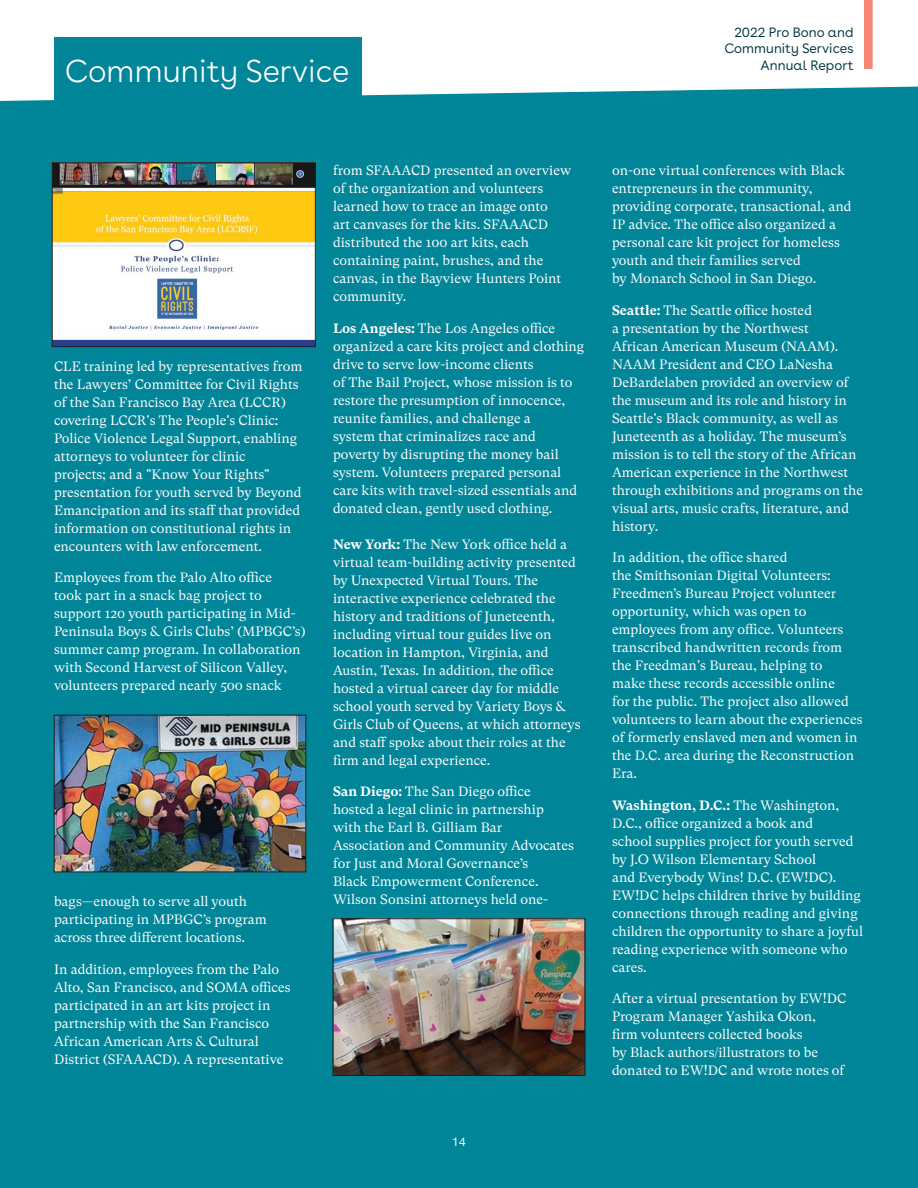
<style>
.page{position:relative;width:918px;height:1188px;background:#fff}
.page>*{position:absolute;margin:0;border:0;box-sizing:border-box;transform-origin:0 0}
.t1{font:300 31.5px "Buenos Aires";color:#fff}
.t2{font:13.5px/18px "GT Super Text";color:#fff}
.t3{font:13.5px/16.2px "Buenos Aires";color:#003543;text-align:right}
.t4{font:12px "Helvetica Neue";color:#fff}
.s1{font-weight:700}
</style>
<div class="page">
<div style="left:0;top:101px;width:918px;height:1087px;background:#008599"></div>
<svg style="left:0;top:37px;width:918px;height:64px"></svg>
<div style="left:864px;top:0;width:9px;height:69px;background:#f48673"></div>
<div style="left:54px;top:38px;width:308px;height:70px;background:#008599"></div>
<img style="left:56px;top:717px;width:248px;height:153px">
<div style="left:54px;top:715px;width:252px;height:157px;border:1px solid #231f20"></div>
<img style="left:335px;top:921px;width:248px;height:153px">
<div style="left:333px;top:919px;width:252px;height:157px;border:1px solid #231f20"></div>
<img style="left:54px;top:165px;width:260px;height:180px">
<div style="left:52px;top:163px;width:264px;height:184px;border:1px solid #231f20"></div>
<h1 class="t1" style="left:65px;top:46px;width:286px">Community Service</h1>
<p class="t3" style="left:724px;top:23px;width:131px">2022 Pro Bono and<br>Community Services<br>Annual Report</p>
<p class="t2" style="left:54px;top:357px;width:250px">CLE training led by representatives from the Lawyers’ Committee for Civil Rights of the San Francisco Bay Area (LCCR) covering LCCR's The People's Clinic:<br>Police Violence Legal Support, enabling attorneys to volunteer for clinic<br>projects; and a "Know Your Rights" presentation for youth served by Beyond Emancipation and its staff that provided information on constitutional rights in encounters with law enforcement.</p>
<p class="t2" style="left:54px;top:569px;width:253px">Employees from the Palo Alto office<br>took part in a snack bag project to support 120 youth participating in Mid-Peninsula Boys &amp; Girls Clubs’ (MPBGC’s) summer camp program. In collaboration with Second Harvest of Silicon Valley, volunteers prepared nearly 500 snack</p>
<p class="t2" style="left:54px;top:893px;width:214px">bags—enough to serve all youth participating in MPBGC’s program across three different locations.</p>
<p class="t2" style="left:54px;top:960px;width:238px">In addition, employees from the Palo Alto, San Francisco, and SOMA offices participated in an art kits project in partnership with the San Francisco African American Arts &amp; Cultural District (SFAAACD). A representative</p>
<p class="t2" style="left:333px;top:162px;width:240px">from SFAAACD presented an overview of the organization and volunteers learned how to trace an image onto<br>art canvases for the kits. SFAAACD distributed the 100 art kits, each containing paint, brushes, and the canvas, in the Bayview Hunters Point community.</p>
<p class="t2" style="left:333px;top:319px;width:253px"><span class="s1">Los Angeles:</span> The Los Angeles office organized a care kits project and clothing drive to serve low-income clients<br>of The Bail Project, whose mission is to restore the presumption of innocence, reunite families, and challenge a<br>system that criminalizes race and poverty by disrupting the money bail system. Volunteers prepared personal care kits with travel-sized essentials and donated clean, gently used clothing.</p>
<p class="t2" style="left:333px;top:535px;width:249px"><span class="s1">New York:</span> The New York office held a virtual team-building activity presented by Unexpected Virtual Tours. The interactive experience celebrated the history and traditions of Juneteenth, including virtual tour guides live on location in Hampton, Virginia, and Austin, Texas. In addition, the office hosted a virtual career day for middle school youth served by Variety Boys &amp; Girls Club of Queens, at which attorneys and staff spoke about their roles at the firm and legal experience.</p>
<p class="t2" style="left:333px;top:783px;width:242px"><span class="s1">San Diego:</span> The San Diego office hosted a legal clinic in partnership with the Earl B. Gilliam Bar Association and Community Advocates for Just and Moral Governance’s<br>Black Empowerment Conference.<br>Wilson Sonsini attorneys held one-</p>
<p class="t4" style="left:452px;top:1133px;width:15px">14</p>
<p class="t2" style="left:612px;top:162px;width:241px">on-one virtual conferences with Black entrepreneurs in the community, providing corporate, transactional, and IP advice. The office also organized a personal care kit project for homeless youth and their families served<br>by Monarch School in San Diego.</p>
<p class="t2" style="left:612px;top:301px;width:253px"><span class="s1">Seattle:</span> The Seattle office hosted<br>a presentation by the Northwest<br>African American Museum (NAAM).<br>NAAM President and CEO LaNesha DeBardelaben provided an overview of the museum and its role and history in Seattle's Black community, as well as Juneteenth as a holiday. The museum’s mission is to tell the story of the African American experience in the Northwest through exhibitions and programs on the visual arts, music crafts, literature, and history.</p>
<p class="t2" style="left:612px;top:549px;width:252px">In addition, the office shared<br>the Smithsonian Digital Volunteers:<br>Freedmen’s Bureau Project volunteer opportunity, which was open to employees from any office. Volunteers transcribed handwritten records from the Freedman's Bureau, helping to<br>make these records accessible online<br>for the public. The project also allowed volunteers to learn about the experiences of formerly enslaved men and women in the D.C. area during the Reconstruction Era.</p>
<p class="t2" style="left:612px;top:796px;width:253px"><span class="s1">Washington, D.C.:</span> The Washington, D.C., office organized a book and<br>school supplies project for youth served by J.O Wilson Elementary School<br>and Everybody Wins! D.C. (EW!DC).<br>EW!DC helps children thrive by building connections through reading and giving children the opportunity to share a joyful reading experience with someone who cares.</p>
<p class="t2" style="left:612px;top:989px;width:236px">After a virtual presentation by EW!DC Program Manager Yashika Okon,<br>firm volunteers collected books<br>by Black authors/illustrators to be donated to EW!DC and wrote notes of</p>
</div>
